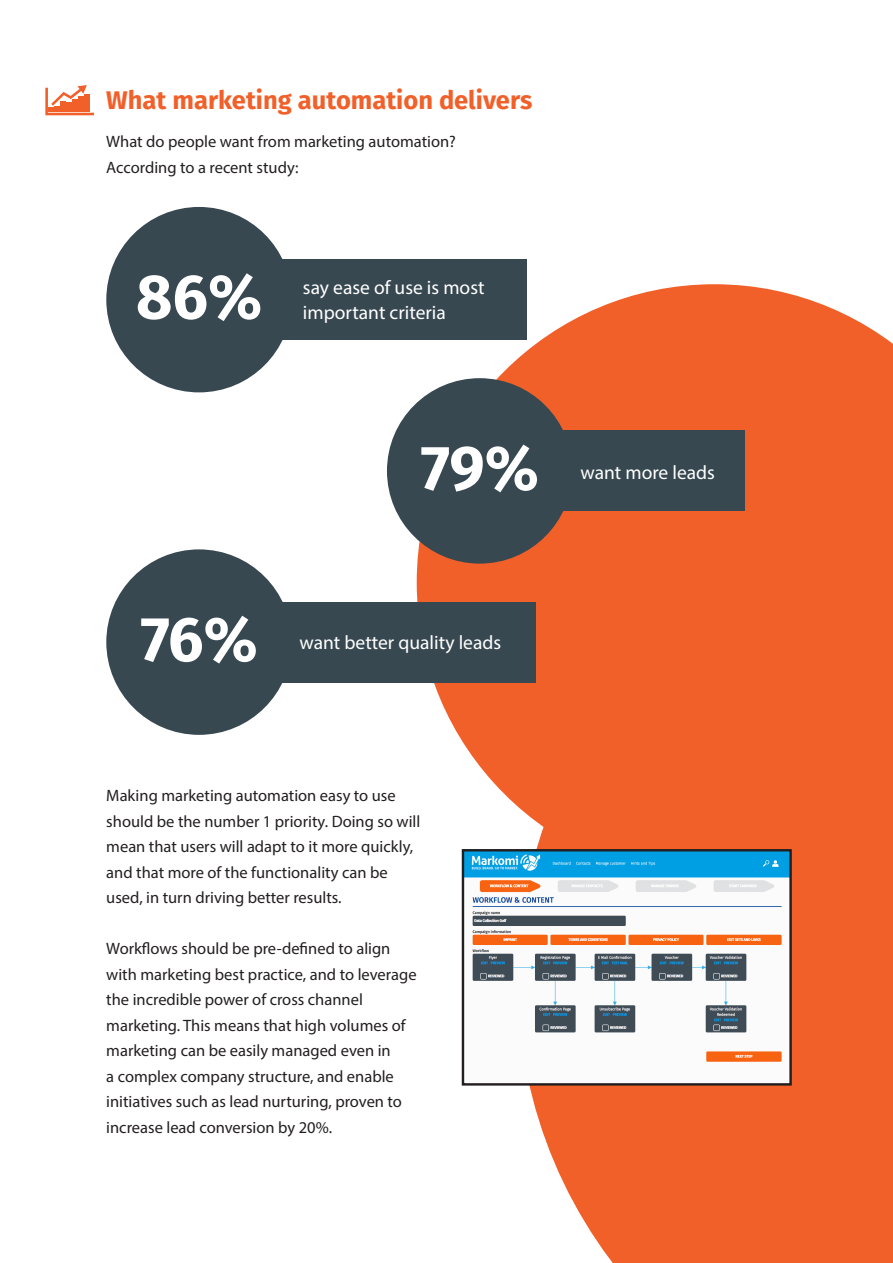
<style>
.page{position:relative;width:893px;height:1263px;background:#fff}
.page>*{position:absolute;margin:0;border:0;box-sizing:border-box;transform-origin:0 0}
.t1{font:700 63px "Fira Sans";color:#fff}
.t2{font:700 25.5px "Fira Sans";color:#f2602a}
.t3{font:19.5px/25.5px "Myriad Pro";color:#fff}
.t4{font:16.5px/25.5px "Myriad Pro";color:#231f20}
</style>
<div class="page">
<svg style="left:45px;top:85px;width:49px;height:30px"></svg>
<div style="left:61px;top:101px;width:5px;height:11px;background:#f2602a"></div>
<div style="left:67px;top:102px;width:5px;height:10px;background:#f2602a"></div>
<div style="left:72px;top:100px;width:6px;height:12px;background:#f2602a"></div>
<div style="left:78px;top:96px;width:5px;height:16px;background:#f2602a"></div>
<div style="left:84px;top:94px;width:5px;height:18px;background:#f2602a"></div>
<svg style="left:518px;top:881px;width:375px;height:382px;background:#f26e3e"></svg>
<svg style="left:417px;top:284px;width:476px;height:597px;background:#f37141"></svg>
<img style="left:465px;top:852px;width:324px;height:230px">
<div style="left:462px;top:849px;width:330px;height:236px;border:2px solid #231f20"></div>
<div style="left:272px;top:260px;width:254px;height:80px;background:#384851"></div>
<div style="left:106px;top:207px;width:186px;height:185px;background:#384851;border-radius:50%"></div>
<div style="left:544px;top:431px;width:201px;height:80px;background:#384851"></div>
<div style="left:387px;top:378px;width:185px;height:186px;background:#384851;border-radius:50%"></div>
<div style="left:263px;top:602px;width:273px;height:80px;background:#384851"></div>
<div style="left:106px;top:549px;width:186px;height:186px;background:#384851;border-radius:50%"></div>
<h1 class="t2" style="left:106px;top:82px;width:427px">What marketing automation delivers</h1>
<p class="t4" style="left:106px;top:129px;width:351px">What do people want from marketing automation?<br>According to a recent study:</p>
<p class="t1" style="left:136px;top:252px;width:128px">86%</p>
<p class="t3" style="left:303px;top:274px;width:183px">say ease of use is most important criteria</p>
<p class="t1" style="left:421px;top:424px;width:120px">79%</p>
<p class="t3" style="left:580px;top:459px;width:136px">want more leads</p>
<p class="t1" style="left:140px;top:595px;width:119px">76%</p>
<p class="t3" style="left:299px;top:629px;width:203px">want better quality leads</p>
<p class="t4" style="left:106px;top:783px;width:316px">Making marketing automation easy to use should be the number 1 priority. Doing so will mean that users will adapt to it more quickly, and that more of the functionality can be used, in turn driving better results.</p>
<p class="t4" style="left:106px;top:936px;width:312px">Workflows should be pre-defined to align with marketing best practice, and to leverage the incredible power of cross channel marketing. This means that high volumes of marketing can be easily managed even in<br>a complex company structure, and enable initiatives such as lead nurturing, proven to increase lead conversion by 20%.</p>
</div>
